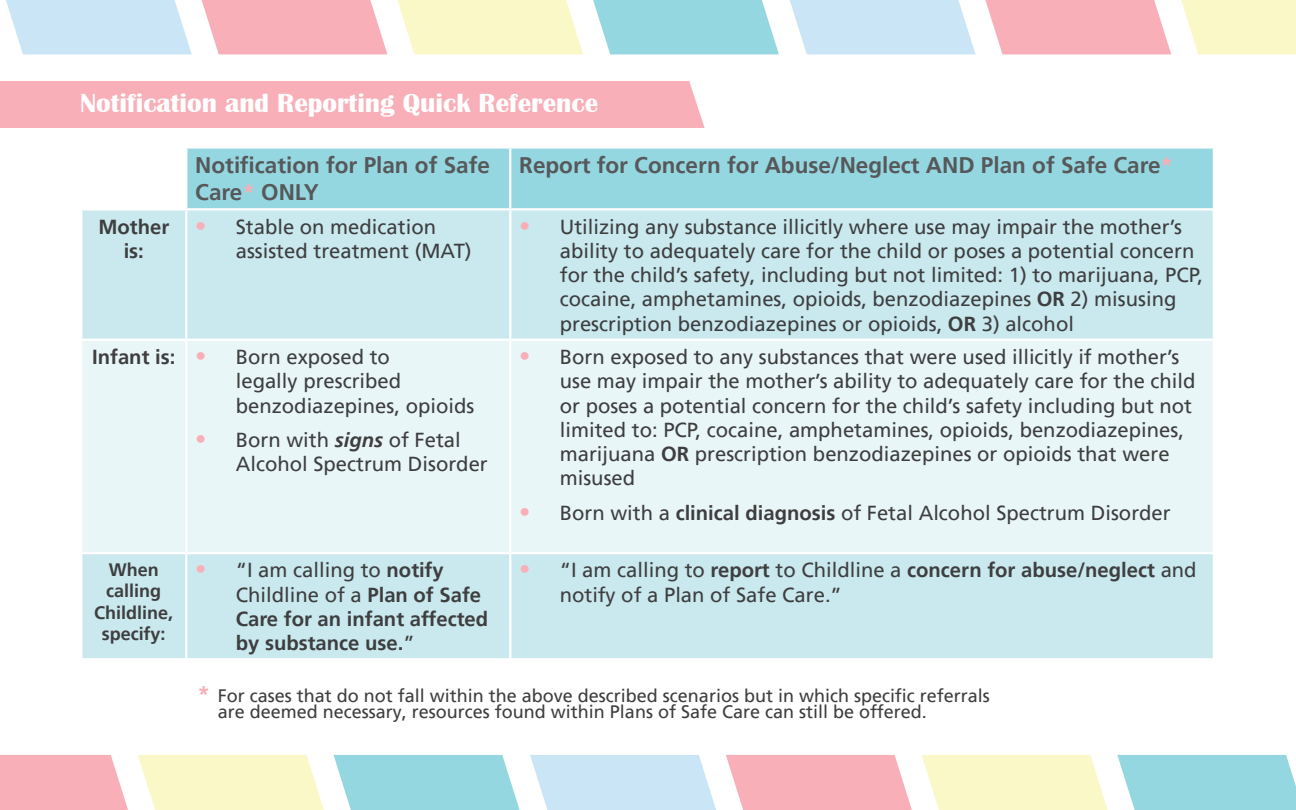
<style>
.page{position:relative;width:1296px;height:810px;background:#fff}
.page>*{position:absolute;margin:0;border:0;box-sizing:border-box;transform-origin:0 0}
.t1{font:700 27px "Britannic";color:#fff}
.t2{font:700 22.5px/27px "Frutiger LT Pro";color:#57585a}
.t3{font:20.25px/24.3px "Frutiger LT Pro";color:#3e3e3f}
.t4{font:700 20.25px/24.3px "Frutiger LT Pro";color:#3e3e3f;text-align:center}
.t5{font:18px/15.8px "Frutiger LT Pro";color:#3e3e3f}
.t6{font:700 18px/21.6px "Frutiger LT Pro";color:#3e3e3f;text-align:center}
.s1{color:#f8afb7}
.s2{font-size:22.5px;color:#f8afb7}
.s3{font-weight:700}
.s4{font-weight:700;font-style:italic}
.s5{font-weight:400;font-size:22.5px;color:#f8afb7}
.s6{font-weight:400}
.s7{font-weight:700;font-size:22.5px;color:#f8afb7}
</style>
<div class="page">
<svg style="left:6px;top:0;width:1290px;height:54px;background:#e0dcd9"></svg>
<svg style="left:0;top:755px;width:1296px;height:55px;background:#d9ddd7"></svg>
<div style="left:0;top:81px;width:705px;height:47px;background:#f8afb7"></div>
<div style="left:187px;top:149px;width:1026px;height:59px;background:#95d7e1"></div>
<div style="left:82px;top:210px;width:1131px;height:448px;background:#c9e9ef"></div>
<div style="left:82px;top:341px;width:1131px;height:211px;background:#e9f6f8"></div>
<hr style="left:185px;top:210px;width:2px;height:129px;background:#fff">
<hr style="left:80px;top:339px;width:106px;height:2px;background:#fff">
<hr style="left:186px;top:339px;width:324px;height:2px;background:#fff">
<hr style="left:185px;top:341px;width:2px;height:211px;background:#fff">
<hr style="left:80px;top:552px;width:106px;height:2px;background:#fff">
<hr style="left:186px;top:552px;width:324px;height:2px;background:#fff">
<hr style="left:185px;top:554px;width:2px;height:104px;background:#fff">
<hr style="left:509px;top:149px;width:2px;height:59px;background:#fff">
<hr style="left:509px;top:210px;width:2px;height:129px;background:#fff">
<hr style="left:510px;top:339px;width:705px;height:2px;background:#fff">
<hr style="left:509px;top:341px;width:2px;height:211px;background:#fff">
<hr style="left:510px;top:552px;width:705px;height:2px;background:#fff">
<hr style="left:509px;top:554px;width:2px;height:104px;background:#fff">
<p class="t1" style="left:80px;top:88px;width:520px">Notification and Reporting Quick Reference</p>
<p class="t2" style="left:195px;top:152px;width:296px">Notification for Plan of Safe<br>Care<span class="s1">*</span> ONLY</p>
<p class="t2" style="left:519px;top:152px;width:655px">Report for Concern for Abuse/Neglect AND Plan of Safe Care<span class="s1">*</span></p>
<p class="t4" style="left:98px;top:214px;width:72px">Mother is:</p>
<p class="t3" style="left:236px;top:214px;width:237px;text-indent:-40px"><span class="s2">•</span> Stable on medication assisted treatment (MAT)</p>
<p class="t3" style="left:560px;top:214px;width:645px;text-indent:-40px"><span class="s2">•</span> Utilizing any substance illicitly where use may impair the mother’s ability to adequately care for the child or poses a potential concern for the child’s safety, including but not limited: 1) to marijuana, PCP, cocaine, amphetamines, opioids, benzodiazepines <span class="s3">OR</span> 2) misusing prescription benzodiazepines or opioids, <span class="s3">OR</span> 3) alcohol</p>
<p class="t4" style="left:92px;top:345px;width:85px">Infant is:</p>
<p class="t3" style="left:236px;top:345px;width:240px;text-indent:-40px"><span class="s2">•</span> Born exposed to<br>legally prescribed benzodiazepines, opioids</p>
<p class="t3" style="left:236px;top:428px;width:254px;text-indent:-40px"><span class="s2">•</span> Born with <span class="s4">signs</span> of Fetal<br>Alcohol Spectrum Disorder</p>
<p class="t3" style="left:560px;top:345px;width:637px;text-indent:-40px"><span class="s2">•</span> Born exposed to any substances that were used illicitly if mother’s use may impair the mother’s ability to adequately care for the child or poses a potential concern for the child’s safety including but not limited to: PCP, cocaine, amphetamines, opioids, benzodiazepines, marijuana <span class="s3">OR</span> prescription benzodiazepines or opioids that were misused</p>
<p class="t3" style="left:519px;top:501px;width:653px"><span class="s2">•</span> Born with a <span class="s3">clinical diagnosis</span> of Fetal Alcohol Spectrum Disorder</p>
<p class="t6" style="left:94px;top:559px;width:81px">When calling<br>Childline, specify:</p>
<p class="t4" style="left:236px;top:558px;width:254px;text-align:left;text-indent:-40px"><span class="s5">•</span> <span class="s6">“I am calling to</span> notify<br><span class="s6">Childline of a</span> Plan of Safe<br>Care for an infant affected by substance use.<span class="s6">”</span></p>
<p class="t3" style="left:560px;top:558px;width:638px;text-indent:-40px"><span class="s2">•</span> “I am calling to <span class="s3">report</span> to Childline a <span class="s3">concern for abuse/neglect</span> and notify of a Plan of Safe Care.”</p>
<p class="t5" style="left:218px;top:688px;width:773px;text-indent:-20px"><span class="s7">*</span> For cases that do not fall within the above described scenarios but in which specific referrals are deemed necessary, resources found within Plans of Safe Care can still be offered.</p>
</div>
